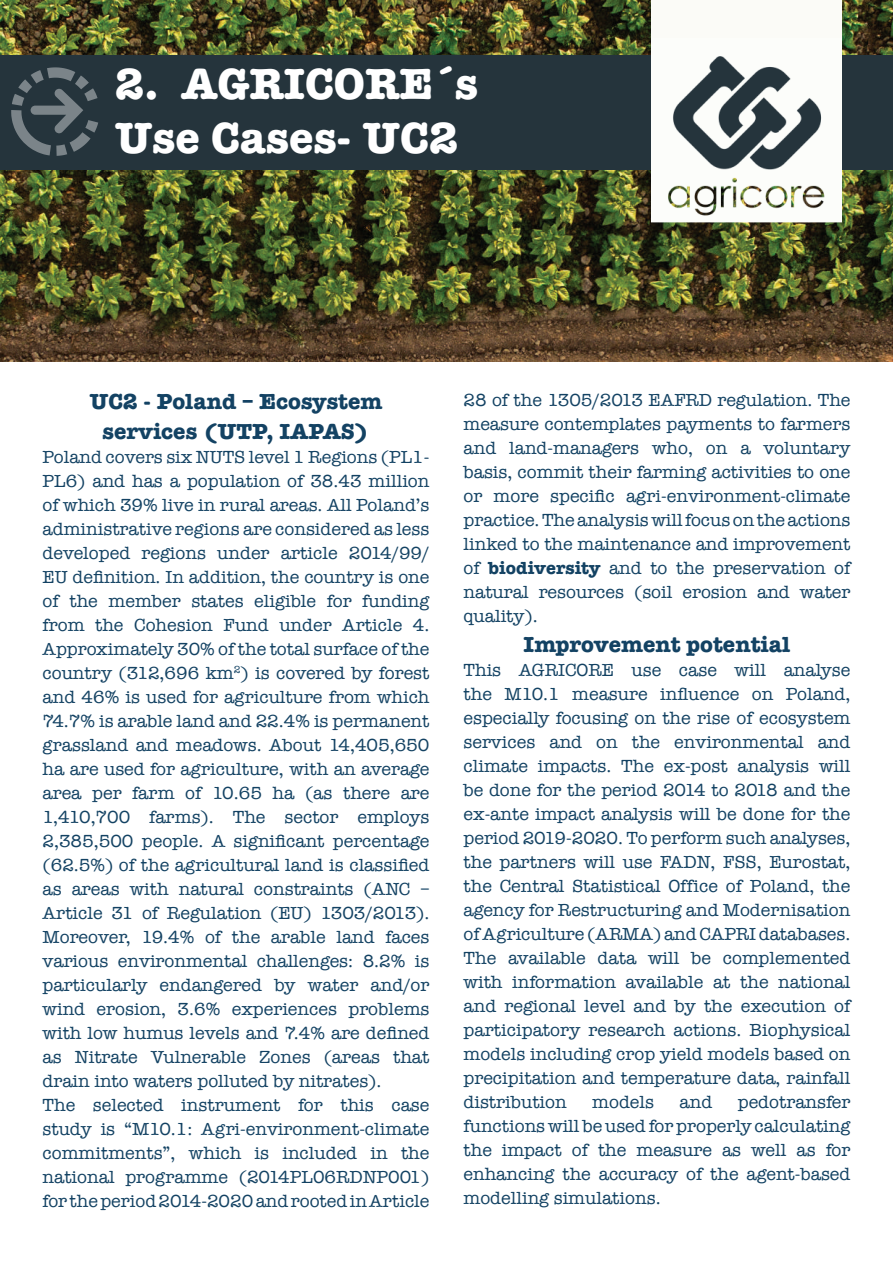
<style>
.page{position:relative;width:893px;height:1263px;background:#fff}
.page>*{position:absolute;margin:0;border:0;box-sizing:border-box;transform-origin:0 0}
.t1{font:700 45px/54px "American Typewriter";color:#fff}
.t2{font:700 22.5px/30px "American Typewriter";color:#134263;text-align:center}
.t3{font:18px/24px "American Typewriter";color:#134263;text-align:justify}
.s1{font-weight:700}
</style>
<div class="page">
<img style="left:0;top:0;width:893px;height:361px">
<div style="left:0;top:55px;width:893px;height:115px;background:#25343c"></div>
<div style="left:651px;top:0;width:191px;height:56px;background:#fbfbf7"></div>
<img style="left:651px;top:56px;width:191px;height:177px">
<svg style="left:11px;top:67px;width:87px;height:89px"></svg>
<h1 class="t1" style="left:115px;top:55px;width:365px">2. AGRICORE´s<br>Use Cases- UC2</h1>
<p class="t2" style="left:89px;top:385px;width:295px">UC2 - Poland – Ecosystem services (UTP, IAPAS)</p>
<p class="t3" style="left:43px;top:444px;width:388px;text-align:left">Poland covers six NUTS level 1 Regions (PL1- PL6) and has a population of 38.43 million of which 39% live in rural areas. All Poland’s administrative regions are considered as less developed regions under article 2014/99/ EU definition. In addition, the country is one of the member states eligible for funding from the Cohesion Fund under Article 4.<br>Approximately 30% of the total surface of the country (312,696 km<sup>2</sup>) is covered by forest and 46% is used for agriculture from which 74.7% is arable land and 22.4% is permanent grassland and meadows. About 14,405,650 ha are used for agriculture, with an average area per farm of 10.65 ha (as there are 1,410,700 farms). The sector employs 2,385,500 people. A significant percentage (62.5%) of the agricultural land is classified as areas with natural constraints (ANC – Article 31 of Regulation (EU) 1303/2013).<br>Moreover, 19.4% of the arable land faces various environmental challenges: 8.2% is particularly endangered by water and/or wind erosion, 3.6% experiences problems with low humus levels and 7.4% are defined as Nitrate Vulnerable Zones (areas that drain into waters polluted by nitrates).<br>The selected instrument for this case study is “M10.1: Agri-environment-climate commitments”, which is included in the national programme (2014PL06RDNP001) for the period 2014-2020 and rooted in Article</p>
<p class="t3" style="left:463px;top:387px;width:388px">28 of the 1305/2013 EAFRD regulation. The measure contemplates payments to farmers and land-managers who, on a voluntary basis, commit their farming activities to one or more specific agri-environment-climate practice. The analysis will focus on the actions linked to the maintenance and improvement of <span class="s1">biodiversity</span> and to the preservation of natural resources (soil erosion and water quality).</p>
<p class="t2" style="left:524px;top:628px;width:268px">Improvement potential</p>
<p class="t3" style="left:463px;top:657px;width:388px">This AGRICORE use case will analyse the M10.1 measure influence on Poland, especially focusing on the rise of ecosystem services and on the environmental and climate impacts. The ex-post analysis will be done for the period 2014 to 2018 and the ex-ante impact analysis will be done for the period 2019-2020. To perform such analyses, the partners will use FADN, FSS, Eurostat, the Central Statistical Office of Poland, the agency for Restructuring and Modernisation of Agriculture (ARMA) and CAPRI databases.<br>The available data will be complemented with information available at the national and regional level and by the execution of participatory research actions. Biophysical models including crop yield models based on precipitation and temperature data, rainfall distribution</p>
<p class="t3" style="left:463px;top:1089px;width:388px;text-indent:274px">pedotransfer functions will be used for properly calculating the impact of the measure as well as for enhancing the accuracy of the agent-based modelling simulations.</p>
<p class="t3" style="left:592px;top:1089px;width:63px">models</p>
<p class="t3" style="left:680px;top:1089px;width:34px">and</p>
</div>
